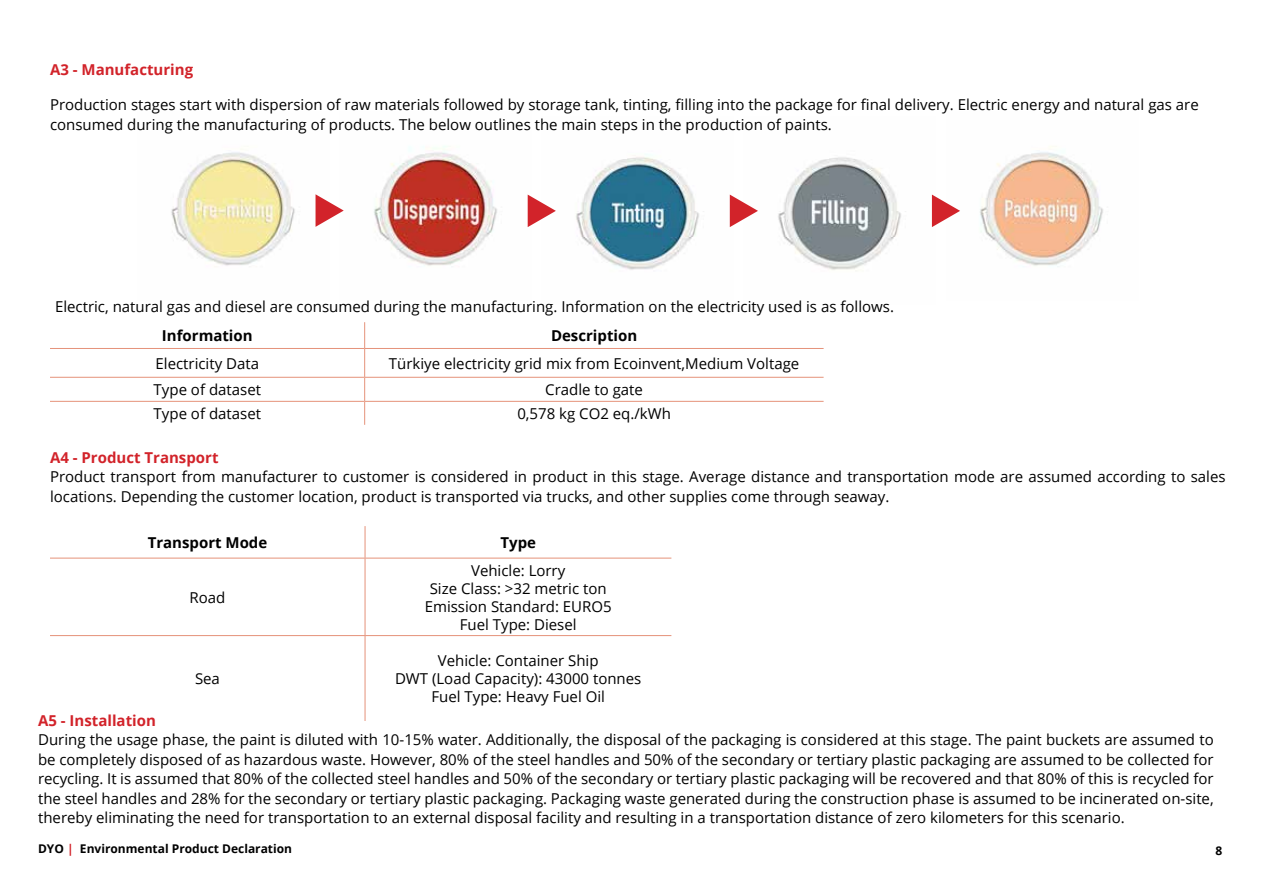
<style>
.page{position:relative;width:1263px;height:893px;background:#fff}
.page>*{position:absolute;margin:0;border:0;box-sizing:border-box;transform-origin:0 0}
.t1{font:15px/18px "Open Sans";color:#000}
.t2{font:15px/19.5px "Open Sans";color:#000101;text-align:justify}
.t3{font:700 15px "Open Sans";color:#d2232a}
.t4{font:700 15px "Open Sans";color:#000}
.t5{font:700 12px "Open Sans";color:#000101}
.s1{color:#d2232a}
</style>
<div class="page">
<img style="left:171px;top:149px;width:145px;height:117px">
<img style="left:374px;top:146px;width:155px;height:120px">
<img style="left:576px;top:154px;width:155px;height:116px">
<img style="left:778px;top:157px;width:155px;height:114px">
<img style="left:980px;top:146px;width:123px;height:121px">
<hr style="left:50px;top:348px;width:315px;height:1px;background:#e5927a">
<hr style="left:365px;top:348px;width:458px;height:1px;background:#e5927a">
<hr style="left:50px;top:377px;width:315px;height:1px;background:#e5927a">
<hr style="left:365px;top:377px;width:458px;height:1px;background:#e5927a">
<hr style="left:50px;top:401px;width:315px;height:1px;background:#e5927a">
<hr style="left:365px;top:401px;width:458px;height:1px;background:#e5927a">
<svg style="left:364px;top:322px;width:1px;height:103px"></svg>
<hr style="left:365px;top:526px;width:1px;height:32px;background:#e5927a">
<hr style="left:50px;top:558px;width:315px;height:1px;background:#e5927a">
<hr style="left:365px;top:558px;width:306px;height:1px;background:#e5927a">
<hr style="left:365px;top:558px;width:1px;height:77px;background:#e5927a">
<hr style="left:50px;top:635px;width:315px;height:1px;background:#e5927a">
<hr style="left:365px;top:635px;width:306px;height:1px;background:#e5927a">
<hr style="left:365px;top:636px;width:1px;height:85px;background:#e5927a">
<svg style="left:316px;top:194px;width:28px;height:33px"></svg>
<svg style="left:528px;top:195px;width:28px;height:32px"></svg>
<svg style="left:730px;top:195px;width:28px;height:32px"></svg>
<svg style="left:932px;top:195px;width:28px;height:32px"></svg>
<p class="t3" style="left:50px;top:59px;width:145px">A3 - Manufacturing</p>
<p class="t1" style="left:50px;top:95px;width:1150px;line-height:19.5px">Production stages start with dispersion of raw materials followed by storage tank, tinting, filling into the package for final delivery. Electric energy and natural gas are consumed during the manufacturing of products. The below outlines the main steps in the production of paints.</p>
<p class="t1" style="left:55px;top:297px;width:840px">Electric, natural gas and diesel are consumed during the manufacturing. Information on the electricity used is as follows.</p>
<p class="t4" style="left:162px;top:325px;width:92px">Information</p>
<p class="t4" style="left:551px;top:325px;width:88px">Description</p>
<p class="t1" style="left:156px;top:354px;width:105px">Electricity Data</p>
<p class="t1" style="left:389px;top:354px;width:412px">Türkiye electricity grid mix from Ecoinvent,Medium Voltage</p>
<p class="t1" style="left:154px;top:380px;width:109px">Type of dataset</p>
<p class="t1" style="left:545px;top:380px;width:99px">Cradle to gate</p>
<p class="t1" style="left:154px;top:404px;width:109px">Type of dataset</p>
<p class="t1" style="left:517px;top:404px;width:155px">0,578 kg CO2 eq./kWh</p>
<p class="t3" style="left:50px;top:447px;width:170px">A4 - Product Transport</p>
<p class="t1" style="left:50px;top:467px;width:1177px;line-height:19.5px">Product transport from manufacturer to customer is considered in product in this stage. Average distance and transportation mode are assumed according to sales locations. Depending the customer location, product is transported via trucks, and other supplies come through seaway.</p>
<p class="t4" style="left:148px;top:532px;width:121px">Transport Mode</p>
<p class="t4" style="left:500px;top:532px;width:37px">Type</p>
<p class="t1" style="left:190px;top:588px;width:37px">Road</p>
<p class="t1" style="left:425px;top:561px;width:188px;text-align:center">Vehicle: Lorry<br>Size Class: &gt;32 metric ton<br>Emission Standard: EURO5<br>Fuel Type: Diesel</p>
<p class="t1" style="left:195px;top:669px;width:26px">Sea</p>
<p class="t1" style="left:395px;top:651px;width:248px;text-align:center">Vehicle: Container Ship<br>DWT (Load Capacity): 43000 tonnes<br>Fuel Type: Heavy Fuel Oil</p>
<p class="t3" style="left:38px;top:710px;width:119px">A5 - Installation</p>
<p class="t2" style="left:38px;top:730px;width:1177px">During the usage phase, the paint is diluted with 10-15% water. Additionally, the disposal of the packaging is considered at this stage. The paint buckets are assumed to be completely disposed of as hazardous waste. However, 80% of the steel handles and 50% of the secondary or tertiary plastic packaging are assumed to be collected for recycling. It is assumed that 80% of the collected steel handles and 50% of the secondary or tertiary plastic packaging will be recovered and that 80% of this is recycled for the steel handles and 28% for the secondary or tertiary plastic packaging. Packaging waste generated during the construction phase is assumed to be incinerated on-site, thereby eliminating the need for transportation to an external disposal facility and resulting in a transportation distance of zero kilometers for this scenario.</p>
<p class="t5" style="left:38px;top:840px;width:256px">DYO <span class="s1">|</span> Environmental Product Declaration</p>
<p class="t5" style="left:1215px;top:842px;width:8px">8</p>
</div>
